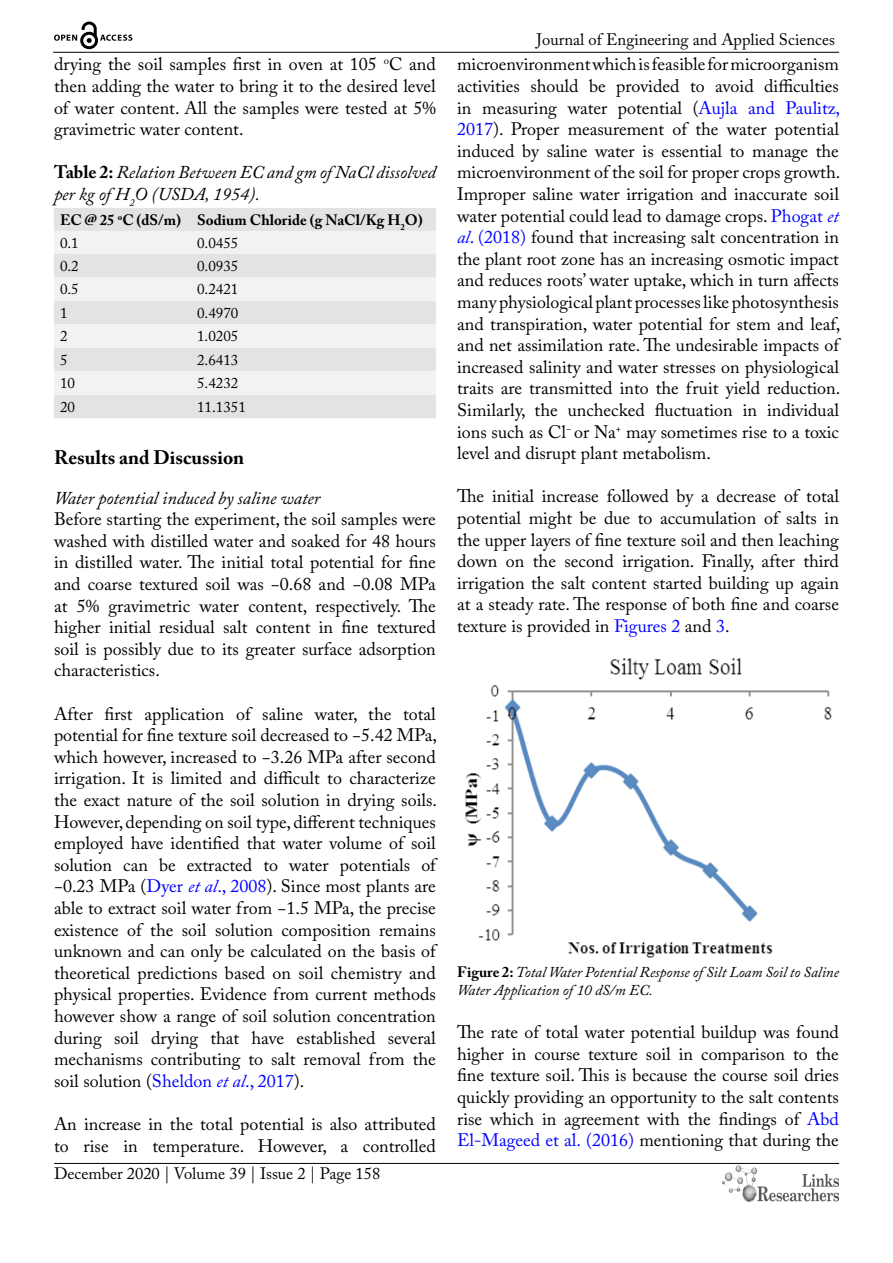
<style>
.page{position:relative;width:893px;height:1263px;background:#fff}
.page>*{position:absolute;margin:0;border:0;box-sizing:border-box;transform-origin:0 0}
.t1{font:700 19.5px "Adobe Caslon Pro";color:#000}
.t2{font:18px/21.6px "Adobe Caslon Pro";color:#000;text-align:justify}
.t3{font:italic 18px/21.6px "Adobe Caslon Pro";color:#000}
.t4{font:16.5px "Adobe Caslon Pro";color:#000}
.t5{font:italic 15px/18px "Adobe Caslon Pro";color:#000}
.t6{font:15px "Adobe Caslon Pro";color:#000}
.t7{font:700 15px/23px "Adobe Caslon Pro";color:#000}
.s1{font-weight:700;font-style:normal}
.s2{font-weight:400}
.s3{color:#00f}
.s4{font-style:italic;color:#00f}
</style>
<div class="page">
<hr style="left:53px;top:52px;width:786px;height:1px;background:#000">
<hr style="left:54px;top:1163px;width:785px;height:1px;background:#000">
<img style="left:722px;top:1166px;width:117px;height:36px">
<svg style="left:54px;top:22px;width:78px;height:27px"></svg>
<div style="left:54px;top:208px;width:382px;height:210px;background:#e3e3e3"></div>
<svg style="left:54px;top:231px;width:382px;height:164px;fill:#f2f2f2"></svg>
<img style="left:465px;top:658px;width:367px;height:300px">
<p class="t2" style="left:54px;top:53px;width:383px">drying the soil samples first in oven at 105 <sup>o</sup>C and then adding the water to bring it to the desired level of water content. All the samples were tested at 5% gravimetric water content.</p>
<p class="t3" style="left:54px;top:161px;width:383px"><span class="s1">Table 2:</span> Relation Between EC and gm of NaCl dissolved per kg of H<sub>2</sub>O (USDA, 1954).</p>
<p class="t7" style="left:60px;top:208px;width:364px">EC @ 25 <sup>o</sup>C (dS/m) Sodium Chloride (g NaCl/Kg H<sub>2</sub>O)<br><span class="s2">0.1</span></p>
<p class="t6" style="left:197px;top:234px;width:43px">0.0455</p>
<p class="t6" style="left:60px;top:257px;width:20px">0.2</p>
<p class="t6" style="left:197px;top:257px;width:43px">0.0935</p>
<p class="t6" style="left:60px;top:280px;width:20px">0.5</p>
<p class="t6" style="left:197px;top:280px;width:43px">0.2421</p>
<p class="t6" style="left:60px;top:304px;width:9px">1</p>
<p class="t6" style="left:197px;top:304px;width:43px">0.4970</p>
<p class="t6" style="left:60px;top:327px;width:9px">2</p>
<p class="t6" style="left:197px;top:327px;width:43px">1.0205</p>
<p class="t6" style="left:60px;top:351px;width:9px">5</p>
<p class="t6" style="left:197px;top:351px;width:43px">2.6413</p>
<p class="t6" style="left:60px;top:374px;width:16px">10</p>
<p class="t6" style="left:197px;top:374px;width:43px">5.4232</p>
<p class="t6" style="left:60px;top:398px;width:16px">20</p>
<p class="t6" style="left:197px;top:398px;width:50px">11.1351</p>
<p class="t1" style="left:54px;top:446px;width:192px">Results and Discussion</p>
<p class="t3" style="left:54px;top:486px;width:268px">Water potential induced by saline water</p>
<p class="t2" style="left:54px;top:508px;width:383px">Before starting the experiment, the soil samples were washed with distilled water and soaked for 48 hours in distilled water. The initial total potential for fine and coarse textured soil was −0.68 and −0.08 MPa at 5% gravimetric water content, respectively. The higher initial residual salt content in fine textured soil is possibly due to its greater surface adsorption characteristics.</p>
<p class="t2" style="left:54px;top:702px;width:385px">After first application of saline water, the total potential for fine texture soil decreased to −5.42 MPa, which however, increased to −3.26 MPa after second irrigation. It is limited and difficult to characterize the exact nature of the soil solution in drying soils.<br>However, depending on soil type, different techniques employed have identified that water volume of soil solution can be extracted to water potentials of −0.23 MPa (<span class="s3">Dyer</span> <span class="s4">et al</span><span class="s3">., 2008</span>). Since most plants are able to extract soil water from −1.5 MPa, the precise existence of the soil solution composition remains unknown and can only be calculated on the basis of theoretical predictions based on soil chemistry and physical properties. Evidence from current methods however show a range of soil solution concentration during soil drying that have established several mechanisms contributing to salt removal from the soil solution (<span class="s3">Sheldon</span> <span class="s4">et al</span><span class="s3">., 2017</span>).</p>
<p class="t2" style="left:54px;top:1113px;width:383px">An increase in the total potential is also attributed to rise in temperature. However, a controlled</p>
<p class="t4" style="left:54px;top:1164px;width:328px">December 2020 | Volume 39 | Issue 2 | Page 158</p>
<p class="t4" style="left:537px;top:30px;width:300px">Journal of Engineering and Applied Sciences</p>
<p class="t2" style="left:457px;top:53px;width:385px">microenvironment which is feasible for microorganism activities should be provided to avoid difficulties in measuring water potential (<span class="s3">Aujla and Paulitz, 2017</span>). Proper measurement of the water potential induced by saline water is essential to manage the microenvironment of the soil for proper crops growth.<br>Improper saline water irrigation and inaccurate soil water potential could lead to damage crops. <span class="s3">Phogat</span> <span class="s4">et al</span><span class="s3">. (2018)</span> found that increasing salt concentration in the plant root zone has an increasing osmotic impact and reduces roots’ water uptake, which in turn affects many physiological plant processes like photosynthesis and transpiration, water potential for stem and leaf, and net assimilation rate. The undesirable impacts of increased salinity and water stresses on physiological traits are transmitted into the fruit yield reduction.<br>Similarly, the unchecked fluctuation in individual ions such as Cl<sup>−</sup> or Na<sup>+</sup> may sometimes rise to a toxic level and disrupt plant metabolism.</p>
<p class="t2" style="left:457px;top:485px;width:383px">The initial increase followed by a decrease of total potential might be due to accumulation of salts in the upper layers of fine texture soil and then leaching down on the second irrigation. Finally, after third irrigation the salt content started building up again at a steady rate. The response of both fine and coarse texture is provided in <span class="s3">Figures 2</span> and <span class="s3">3</span>.</p>
<p class="t5" style="left:457px;top:963px;width:383px"><span class="s1">Figure 2:</span> Total Water Potential Response of Silt Loam Soil to Saline<br>Water Application of 10 dS/m EC.</p>
<p class="t2" style="left:457px;top:1021px;width:383px">The rate of total water potential buildup was found higher in course texture soil in comparison to the fine texture soil. This is because the course soil dries quickly providing an opportunity to the salt contents rise which in agreement with the findings of <span class="s3">Abd El-Mageed et al. (2016)</span> mentioning that during the</p>
</div>
